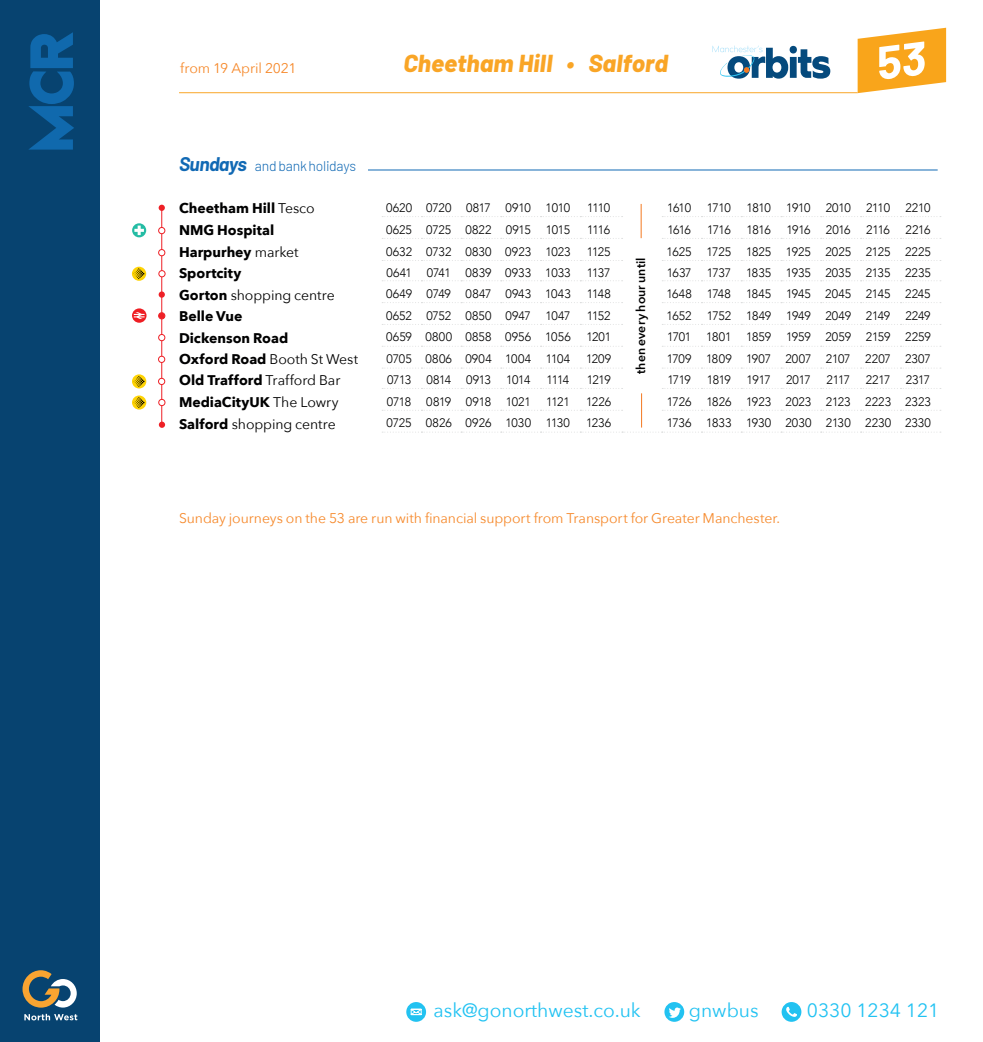
<style>
.page{position:relative;width:983px;height:1042px;background:#fff}
.page>*{position:absolute;margin:0;border:0;box-sizing:border-box;transform-origin:0 0}
.t1{font:italic 800 24.5px "Barlow";letter-spacing:.005em;color:#f9a526}
.t2{font:19.25px "Avenir Next";color:#21c2f2}
.t3{font:700 14px "Avenir Next";color:#000001}
.t4{font:14px "Avenir Next";letter-spacing:-.005em;color:#f6892b}
.t5{font:14px "Avenir Next";letter-spacing:-.005em;color:#000001}
.t6{font:300 14px "Barlow";letter-spacing:-.015em;color:#1169b4}
.t7{font:300 12.25px "Avenir";letter-spacing:-.01em;color:#000001}
.t8{font:300 12.25px "Avenir";letter-spacing:.01em;color:#000001}
.t9{font:300 12.25px "Avenir";letter-spacing:.02em;color:#000001}
.t10{font:300 12.25px "Avenir";letter-spacing:.025em;color:#000001}
.t11{font:600 12.25px "Avenir Next";letter-spacing:.005em;color:#000001}
.t12{font:300 12.25px "Avenir";letter-spacing:-.03em;color:#000001}
.s1{font-weight:700;font-style:italic;font-size:19.25px}
.s2{font-weight:400}
.s3{font-weight:700}
</style>
<div class="page">
<svg style="left:382px;top:238px;width:240px;height:1px"></svg>
<svg style="left:662px;top:238px;width:278px;height:1px"></svg>
<svg style="left:382px;top:260px;width:240px;height:1px"></svg>
<svg style="left:662px;top:260px;width:278px;height:1px"></svg>
<svg style="left:382px;top:280px;width:240px;height:1px"></svg>
<svg style="left:662px;top:280px;width:275px;height:1px"></svg>
<svg style="left:382px;top:302px;width:240px;height:1px"></svg>
<svg style="left:662px;top:302px;width:278px;height:1px"></svg>
<svg style="left:382px;top:324px;width:240px;height:1px"></svg>
<svg style="left:662px;top:324px;width:278px;height:1px"></svg>
<svg style="left:382px;top:346px;width:240px;height:1px"></svg>
<svg style="left:662px;top:346px;width:278px;height:1px"></svg>
<svg style="left:382px;top:368px;width:240px;height:1px"></svg>
<svg style="left:662px;top:368px;width:275px;height:1px"></svg>
<svg style="left:382px;top:388px;width:240px;height:1px"></svg>
<svg style="left:662px;top:388px;width:278px;height:1px"></svg>
<svg style="left:382px;top:410px;width:240px;height:1px"></svg>
<svg style="left:662px;top:410px;width:278px;height:1px"></svg>
<svg style="left:382px;top:216px;width:240px;height:1px"></svg>
<svg style="left:662px;top:216px;width:278px;height:1px"></svg>
<svg style="left:382px;top:432px;width:555px;height:1px"></svg>
<div style="left:0;top:0;width:99px;height:1042px;background:#074370"></div>
<svg style="left:22px;top:970px;width:55px;height:37px"></svg>
<svg style="left:24px;top:1014px;width:53px;height:6px"></svg>
<svg style="left:28px;top:32px;width:46px;height:118px"></svg>
<svg style="left:159px;top:205px;width:6px;height:6px"></svg>
<hr style="left:161px;top:207px;width:1px;height:218px;background:#ee2026">
<div style="left:159px;top:291px;width:6px;height:7px;background:#ee2026;border-radius:50%"></div>
<div style="left:159px;top:227px;width:6px;height:7px;background:#fff;border-radius:50%"></div>
<div style="left:158px;top:227px;width:7px;height:7px;border:1px solid #ee2026;border-radius:50%"></div>
<div style="left:159px;top:249px;width:6px;height:7px;background:#fff;border-radius:50%"></div>
<div style="left:158px;top:249px;width:7px;height:7px;border:1px solid #ee2026;border-radius:50%"></div>
<div style="left:159px;top:270px;width:6px;height:7px;border:1px solid #ee2026;border-radius:50%"></div>
<hr style="left:179px;top:92px;width:678px;height:1px;background:#f9a628">
<svg style="left:132px;top:395px;width:14px;height:14px"></svg>
<svg style="left:134px;top:397px;width:11px;height:11px"></svg>
<svg style="left:664px;top:1002px;width:20px;height:20px"></svg>
<svg style="left:668px;top:1007px;width:12px;height:11px"></svg>
<div style="left:781px;top:1002px;width:20px;height:20px;background:#22c2f1;border-radius:50%"></div>
<svg style="left:786px;top:1007px;width:10px;height:10px"></svg>
<div style="left:406px;top:1002px;width:20px;height:20px;background:#22c2f1;border-radius:50%"></div>
<svg style="left:410px;top:1008px;width:12px;height:7px"></svg>
<svg style="left:712px;top:45px;width:118px;height:34px"></svg>
<svg style="left:159px;top:422px;width:6px;height:6px"></svg>
<div style="left:158px;top:356px;width:7px;height:6px;background:#fff;border-radius:50%"></div>
<div style="left:158px;top:356px;width:7px;height:7px;border:1px solid #ee2026;border-radius:50%"></div>
<div style="left:158px;top:378px;width:7px;height:6px;background:#fff;border-radius:50%"></div>
<div style="left:158px;top:378px;width:7px;height:7px;border:1px solid #ee2026;border-radius:50%"></div>
<div style="left:159px;top:399px;width:6px;height:7px;background:#fff;border-radius:50%"></div>
<div style="left:158px;top:399px;width:7px;height:7px;border:1px solid #ee2026;border-radius:50%"></div>
<div style="left:158px;top:312px;width:7px;height:7px;border:1px solid #ee2026;border-radius:50%"></div>
<svg style="left:132px;top:223px;width:14px;height:14px"></svg>
<svg style="left:134px;top:226px;width:10px;height:9px"></svg>
<svg style="left:857px;top:28px;width:88px;height:65px"></svg>
<svg style="left:132px;top:308px;width:14px;height:15px"></svg>
<svg style="left:134px;top:312px;width:10px;height:7px"></svg>
<svg style="left:159px;top:313px;width:6px;height:6px"></svg>
<div style="left:159px;top:334px;width:6px;height:7px;background:#fff;border-radius:50%"></div>
<div style="left:158px;top:334px;width:7px;height:7px;border:1px solid #ee2026;border-radius:50%"></div>
<svg style="left:132px;top:267px;width:14px;height:14px"></svg>
<svg style="left:134px;top:268px;width:10px;height:11px"></svg>
<svg style="left:132px;top:374px;width:14px;height:14px"></svg>
<svg style="left:134px;top:376px;width:11px;height:11px"></svg>
<hr style="left:640px;top:204px;width:1px;height:34px;background:#f47921">
<hr style="left:368px;top:170px;width:569px;height:1px;background:#1169b4">
<hr style="left:641px;top:393px;width:1px;height:34px;background:#f47921">
<p class="t4" style="left:180px;top:56px;width:118px">from 19 April 2021</p>
<p class="t6" style="left:179px;top:155px;width:179px"><span class="s1">Sundays</span> and bank holidays</p>
<h1 class="t1" style="left:403px;top:45px;width:266px">Cheetham Hill • Salford</h1>
<p class="t3" style="left:179px;top:196px;width:137px">Cheetham Hill <span class="s2">Tesco</span></p>
<p class="t7" style="left:386px;top:200px;width:186px">0620 0720 0817 0910 1010</p>
<p class="t7" style="left:587px;top:200px;width:25px">1110</p>
<p class="t7" style="left:667px;top:200px;width:25px">1610</p>
<p class="t7" style="left:706px;top:200px;width:25px">1710</p>
<p class="t7" style="left:746px;top:200px;width:26px">1810</p>
<p class="t7" style="left:786px;top:200px;width:146px">1910 2010 2110 2210</p>
<p class="t3" style="left:179px;top:217px;width:97px">NMG Hospital</p>
<p class="t7" style="left:386px;top:222px;width:185px">0625 0725 0822 0915 1015</p>
<p class="t7" style="left:587px;top:222px;width:24px">1116</p>
<p class="t7" style="left:667px;top:222px;width:25px">1616</p>
<p class="t7" style="left:706px;top:222px;width:25px">1716</p>
<p class="t7" style="left:746px;top:222px;width:26px">1816</p>
<p class="t12" style="left:786px;top:222px;width:66px">1916 2016</p>
<p class="t7" style="left:866px;top:222px;width:25px">2116</p>
<p class="t7" style="left:905px;top:222px;width:26px">2216</p>
<p class="t3" style="left:179px;top:240px;width:121px">Harpurhey <span class="s2">market</span></p>
<p class="t7" style="left:386px;top:244px;width:186px">0632 0732 0830 0923 1023</p>
<p class="t7" style="left:586px;top:244px;width:25px">1125</p>
<p class="t7" style="left:666px;top:244px;width:266px">1625 1725 1825 1925 2025 2125 2225</p>
<p class="t3" style="left:179px;top:261px;width:64px">Sportcity</p>
<p class="t7" style="left:386px;top:265px;width:186px">0641 0741 0839 0933 1033</p>
<p class="t7" style="left:586px;top:265px;width:25px">1137</p>
<p class="t7" style="left:666px;top:265px;width:265px">1637 1737 1835 1935 2035 2135 2235</p>
<p class="t5" style="left:179px;top:283px;width:157px"><span class="s3">Gorton</span> shopping centre</p>
<p class="t7" style="left:386px;top:286px;width:186px">0649 0749 0847 0943 1043</p>
<p class="t7" style="left:586px;top:286px;width:26px">1148</p>
<p class="t7" style="left:666px;top:286px;width:266px">1648 1748 1845 1945 2045 2145 2245</p>
<p class="t3" style="left:179px;top:303px;width:65px">Belle Vue</p>
<p class="t7" style="left:386px;top:308px;width:186px">0652 0752 0850 0947 1047</p>
<p class="t7" style="left:586px;top:308px;width:25px">1152</p>
<p class="t7" style="left:666px;top:308px;width:265px">1652 1752 1849 1949 2049 2149 2249</p>
<p class="t3" style="left:179px;top:326px;width:111px">Dickenson Road</p>
<p class="t9" style="left:386px;top:330px;width:186px">0659 0800 0858 0956 1056</p>
<p class="t7" style="left:586px;top:330px;width:26px">1201</p>
<p class="t7" style="left:667px;top:330px;width:265px">1701 1801 1859 1959 2059 2159 2259</p>
<p class="t5" style="left:179px;top:347px;width:181px"><span class="s3">Oxford Road</span> Booth St West</p>
<p class="t10" style="left:386px;top:352px;width:185px">0705 0806 0904 1004 1104</p>
<p class="t7" style="left:586px;top:352px;width:27px">1209</p>
<p class="t7" style="left:666px;top:352px;width:265px">1709 1809 1907 2007 2107 2207 2307</p>
<p class="t3" style="left:179px;top:368px;width:163px">Old Trafford <span class="s2">Trafford Bar</span></p>
<p class="t7" style="left:387px;top:373px;width:145px">0713 0814 0913 1014</p>
<p class="t7" style="left:546px;top:373px;width:24px">1114</p>
<p class="t7" style="left:586px;top:373px;width:26px">1219</p>
<p class="t7" style="left:667px;top:373px;width:25px">1719</p>
<p class="t7" style="left:706px;top:373px;width:26px">1819</p>
<p class="t7" style="left:746px;top:373px;width:26px">1917</p>
<p class="t7" style="left:786px;top:373px;width:26px">2017</p>
<p class="t7" style="left:826px;top:373px;width:25px">2117</p>
<p class="t7" style="left:865px;top:373px;width:66px">2217 2317</p>
<p class="t3" style="left:179px;top:390px;width:161px">MediaCityUK <span class="s2">The Lowry</span></p>
<p class="t7" style="left:387px;top:394px;width:145px">0718 0819 0918 1021</p>
<p class="t7" style="left:546px;top:394px;width:25px">1121</p>
<p class="t7" style="left:586px;top:394px;width:26px">1226</p>
<p class="t7" style="left:666px;top:394px;width:265px">1726 1826 1923 2023 2123 2223 2323</p>
<p class="t5" style="left:179px;top:412px;width:158px"><span class="s3">Salford</span> shopping centre</p>
<p class="t7" style="left:386px;top:416px;width:185px">0725 0826 0926 1030 1130</p>
<p class="t7" style="left:586px;top:416px;width:27px">1236</p>
<p class="t8" style="left:666px;top:416px;width:265px">1736 1833 1930 2030 2130 2230 2330</p>
<p class="t11" style="left:630px;top:374px;width:118px;rotate:-90deg">then every hour until</p>
<p class="t4" style="left:179px;top:506px;width:602px">Sunday journeys on the 53 are run with financial support from Transport for Greater Manchester.</p>
<h2 class="t2" style="left:433px;top:994px;width:209px">ask@gonorthwest.co.uk</h2>
<h2 class="t2" style="left:688px;top:994px;width:71px">gnwbus</h2>
<h2 class="t2" style="left:806px;top:994px;width:134px">0330 1234 121</h2>
</div>
